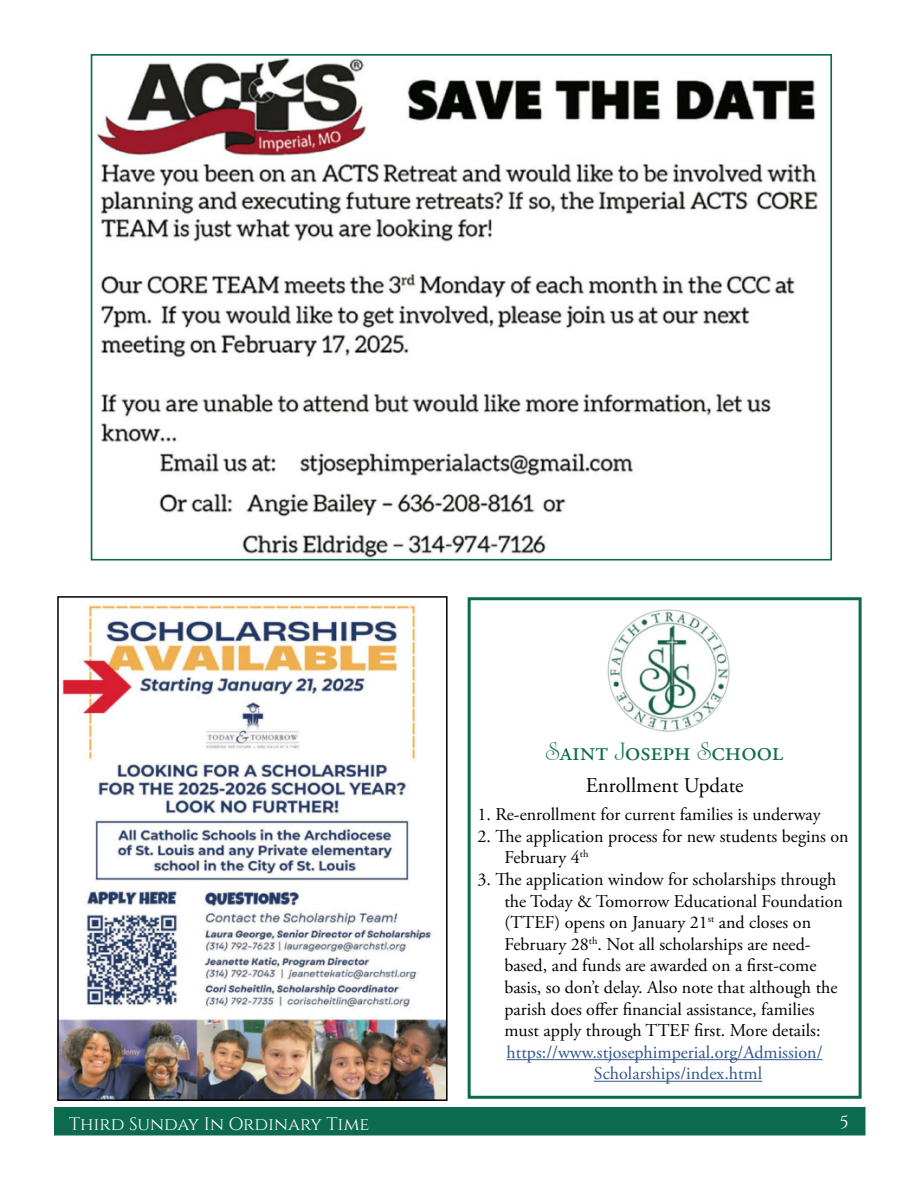
<style>
.page{position:relative;width:918px;height:1188px;background:#fff}
.page>*{position:absolute;margin:0;border:0;box-sizing:border-box;transform-origin:0 0}
.Pastor_Letter_body{font:27px "Adobe Garamond Pro";color:#0c6b4d}
.Pastor_Letter_body-2{font:21px "Adobe Garamond Pro";letter-spacing:-.005em;color:#000}
.Pastor_Letter_body-3{font:18px/21.6px "Adobe Garamond Pro";color:#000}
.Pastor_Letter_body-4{font:18px/21.6px "Adobe Garamond Pro";color:#30558a}
.t1{font:18px "Pxvcfq Cinzel";color:#fff}
.t2{font:18px "Cjvfqg Cinzel";color:#fff}
.s1{font-family:"University Roman BT"}
</style>
<div class="page">
<div style="left:55px;top:1108px;width:810px;height:27px;background:#0c6b4d"></div>
<div style="left:54px;top:1107px;width:812px;height:29px;border:2px solid #0c6b4d"></div>
<img style="left:607px;top:609px;width:123px;height:123px">
<hr style="left:507px;top:1059px;width:316px;height:1px;background:#30558a">
<hr style="left:594px;top:1081px;width:168px;height:1px;background:#30558a">
<div style="left:468px;top:597px;width:394px;height:502px;border:3px solid #0c6b4d"></div>
<img style="left:60px;top:603px;width:385px;height:495px">
<div style="left:57px;top:596px;width:391px;height:505px;border:2px solid #000"></div>
<img style="left:97px;top:58px;width:721px;height:500px">
<p class="Pastor_Letter_body" style="left:546px;top:735px;width:239px"><span class="s1">S</span>aint <span class="s1">J</span>oseph <span class="s1">S</span>chool</p>
<p class="Pastor_Letter_body-2" style="left:586px;top:773px;width:159px">Enrollment Update</p>
<p class="Pastor_Letter_body-3" style="left:477px;top:804px;width:345px">1. Re-enrollment for current families is underway</p>
<p class="Pastor_Letter_body-3" style="left:504px;top:826px;width:346px;text-indent:-27px">2. The application process for new students begins on<br>February 4<sup>th</sup></p>
<p class="Pastor_Letter_body-3" style="left:504px;top:869px;width:340px;text-indent:-27px">3. The application window for scholarships through the Today &amp; Tomorrow Educational Foundation (TTEF) opens on January 21<sup>st</sup> and closes on February 28<sup>th</sup>. Not all scholarships are need&shy;based, and funds are awarded on a first-come basis, so don’t delay. Also note that although the parish does offer financial assistance, families must apply through TTEF first. More details:</p>
<p class="Pastor_Letter_body-4" style="left:594px;top:1042px;width:230px;text-indent:-87px">https://www.stjosephimperial.org/Admission/<br>Scholarships/index.html</p>
<p class="t1" style="left:69px;top:1114px;width:302px">Third Sunday In Ordinary Time</p>
<p class="t2" style="left:840px;top:1111px;width:10px">5</p>
</div>
